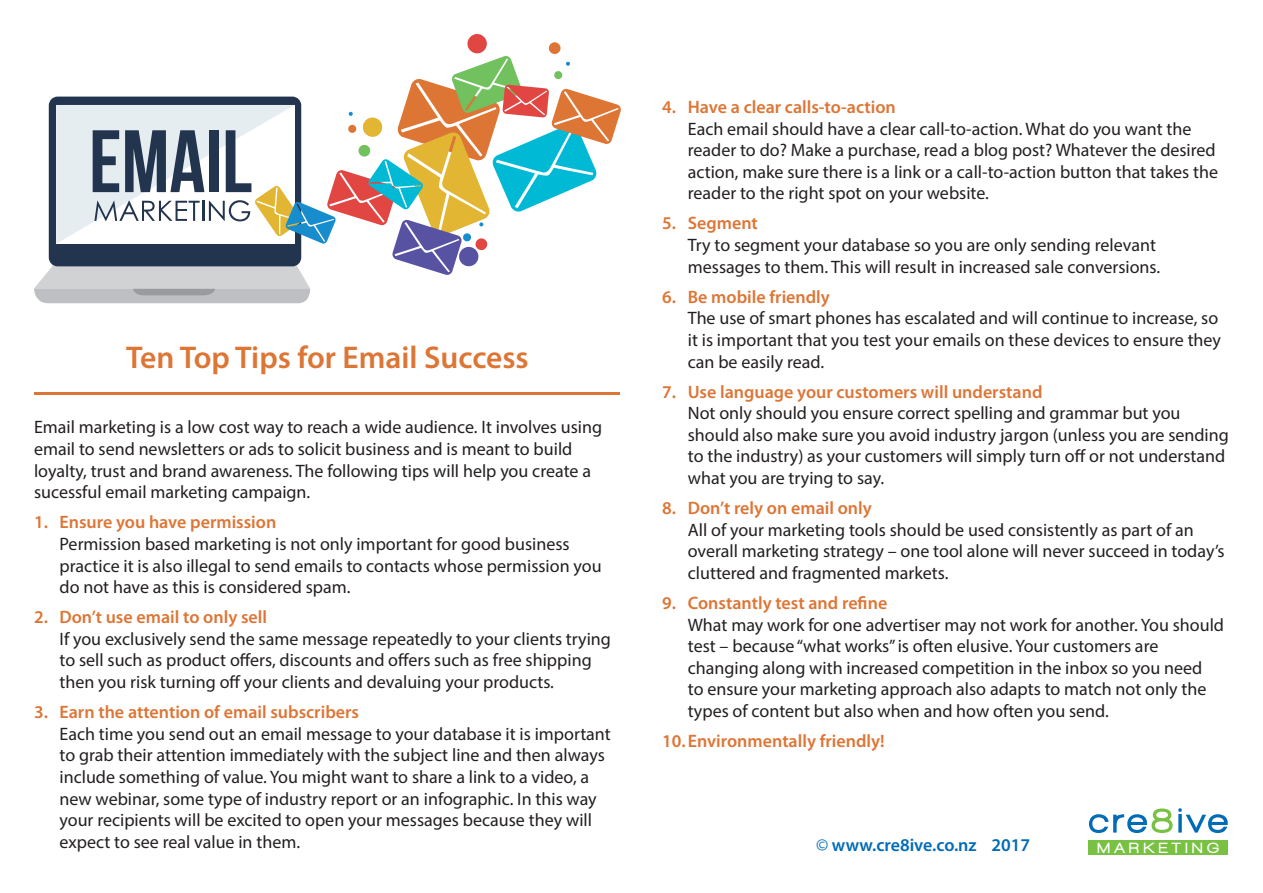
<style>
.page{position:relative;width:1263px;height:893px;background:#fff}
.page>*{position:absolute;margin:0;border:0;box-sizing:border-box;transform-origin:0 0}
.t1{font:600 31.5px "Myriad Pro";color:#dd7535}
.t2{font:18px/21.6px "Myriad Pro";color:#231f20}
.t3{font:600 18px "Myriad Pro";color:#dd7535}
.t4{font:600 18px "Myriad Pro";color:#006bb6}
.t5{font:900 15.15px "Walkway";letter-spacing:.32em;color:#fff}
.s1{font-weight:400}
</style>
<div class="page">
<div style="left:1088px;top:840px;width:140px;height:15px;background:#79c142"></div>
<svg style="left:1178px;top:808px;width:50px;height:25px"></svg>
<svg style="left:1089px;top:808px;width:83px;height:25px"></svg>
<svg style="left:34px;top:34px;width:587px;height:269px"></svg>
<hr style="left:35px;top:392px;width:585px;height:3px;background:#dd7535">
<p class="t1" style="left:126px;top:337px;width:404px">Ten Top Tips for Email Success</p>
<p class="t2" style="left:34px;top:416px;width:570px">Email marketing is a low cost way to reach a wide audience. It involves using email to send newsletters or ads to solicit business and is meant to build loyalty, trust and brand awareness. The following tips will help you create a sucessful email marketing campaign.</p>
<p class="t3" style="left:34px;top:511px;width:244px">1. Ensure you have permission</p>
<p class="t2" style="left:60px;top:533px;width:544px">Permission based marketing is not only important for good business practice it is also illegal to send emails to contacts whose permission you do not have as this is considered spam.</p>
<p class="t3" style="left:34px;top:606px;width:235px">2. Don’t use email to only sell</p>
<p class="t2" style="left:60px;top:628px;width:553px">If you exclusively send the same message repeatedly to your clients trying to sell such as product offers, discounts and offers such as free shipping then you risk turning off your clients and devaluing your products.</p>
<p class="t3" style="left:34px;top:701px;width:327px">3. Earn the attention of email subscribers</p>
<p class="t2" style="left:60px;top:723px;width:553px">Each time you send out an email message to your database it is important to grab their attention immediately with the subject line and then always include something of value. You might want to share a link to a video, a new webinar, some type of industry report or an infographic. In this way your recipients will be excited to open your messages because they will expect to see real value in them.</p>
<p class="t3" style="left:662px;top:95px;width:235px">4. Have a clear calls-to-action</p>
<p class="t2" style="left:688px;top:117px;width:532px">Each email should have a clear call-to-action. What do you want the reader to do? Make a purchase, read a blog post? Whatever the desired action, make sure there is a link or a call-to-action button that takes the reader to the right spot on your website.</p>
<p class="t3" style="left:662px;top:212px;width:97px">5. Segment</p>
<p class="t2" style="left:688px;top:234px;width:474px">Try to segment your database so you are only sending relevant messages to them. This will result in increased sale conversions.</p>
<p class="t3" style="left:662px;top:285px;width:169px">6. Be mobile friendly</p>
<p class="t2" style="left:688px;top:307px;width:535px">The use of smart phones has escalated and will continue to increase, so it is important that you test your emails on these devices to ensure they can be easily read.</p>
<p class="t3" style="left:662px;top:380px;width:382px">7. Use language your customers will understand</p>
<p class="t2" style="left:688px;top:402px;width:542px">Not only should you ensure correct spelling and grammar but you should also make sure you avoid industry jargon (unless you are sending to the industry) as your customers will simply turn off or not understand what you are trying to say.</p>
<p class="t3" style="left:662px;top:497px;width:211px">8. Don’t rely on email only</p>
<p class="t2" style="left:688px;top:519px;width:538px">All of your marketing tools should be used consistently as part of an overall marketing strategy – one tool alone will never succeed in today’s cluttered and fragmented markets.</p>
<p class="t3" style="left:662px;top:592px;width:226px">9. Constantly test and refine</p>
<p class="t2" style="left:688px;top:613px;width:538px">What may work for one advertiser may not work for another. You should test – because “what works” is often elusive. Your customers are changing along with increased competition in the inbox so you need<br>to ensure your marketing approach also adapts to match not only the types of content but also when and how often you send.</p>
<p class="t3" style="left:662px;top:730px;width:224px">10.Environmentally friendly!</p>
<p class="t4" style="left:816px;top:834px;width:216px"><span class="s1">©</span> www.cre8ive.co.nz 2017</p>
<p class="t5" style="left:1097px;top:839px;width:123px">MARKETING</p>
</div>
